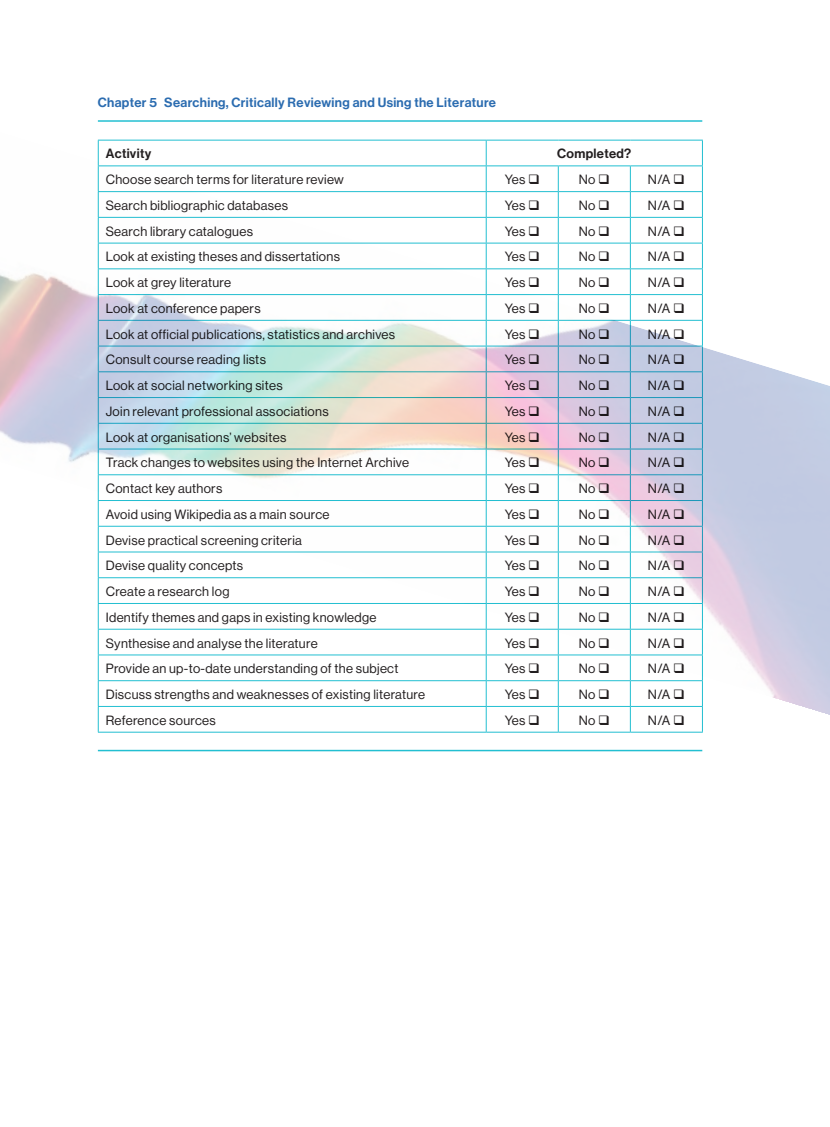
<style>
.page{position:relative;width:830px;height:1127px;background:#fff}
.page>*{position:absolute;margin:0;border:0;box-sizing:border-box;transform-origin:0 0}
.t1{font:13.2px "Haas Grot Disp 55 Roman";letter-spacing:.025em;color:#231f20}
.t2{font:500 13.2px "Haas Grot Disp 65";letter-spacing:.025em;color:#2b6cb0}
.t3{font:500 13.2px "Haas Grot Disp 65";letter-spacing:.025em;color:#231f20}
</style>
<div class="page">
<hr style="left:98px;top:120px;width:604px;height:2px;background:#23bfd1">
<hr style="left:98px;top:750px;width:604px;height:1px;background:#23bfd1">
<hr style="left:486px;top:732px;width:72px;height:1px;background:#23bfd1">
<hr style="left:558px;top:732px;width:72px;height:1px;background:#23bfd1">
<hr style="left:630px;top:732px;width:72px;height:1px;background:#23bfd1">
<svg style="left:98px;top:717px;width:1px;height:15px"></svg>
<hr style="left:98px;top:732px;width:388px;height:1px;background:#23bfd1">
<svg style="left:485px;top:717px;width:1px;height:15px"></svg>
<svg style="left:557px;top:717px;width:1px;height:15px"></svg>
<svg style="left:629px;top:717px;width:1px;height:15px"></svg>
<svg style="left:701px;top:717px;width:1px;height:15px"></svg>
<img style="left:0;top:121px;width:829px;height:596px">
<p class="t2" style="left:98px;top:94px;width:399px">Chapter 5 Searching, Critically Reviewing and Using the Literature</p>
<p class="t3" style="left:106px;top:146px;width:47px">Activity</p>
<p class="t3" style="left:557px;top:146px;width:76px">Completed?</p>
<p class="t1" style="left:106px;top:172px;width:239px">Choose search terms for literature review</p>
<p class="t1" style="left:504px;top:172px;width:37px">Yes ❑</p>
<p class="t1" style="left:578px;top:172px;width:33px">No ❑</p>
<p class="t1" style="left:647px;top:172px;width:38px">N/A ❑</p>
<p class="t1" style="left:106px;top:198px;width:184px">Search bibliographic databases</p>
<p class="t1" style="left:504px;top:198px;width:37px">Yes ❑</p>
<p class="t1" style="left:578px;top:198px;width:33px">No ❑</p>
<p class="t1" style="left:647px;top:198px;width:38px">N/A ❑</p>
<p class="t1" style="left:106px;top:223px;width:149px">Search library catalogues</p>
<p class="t1" style="left:504px;top:223px;width:37px">Yes ❑</p>
<p class="t1" style="left:578px;top:223px;width:33px">No ❑</p>
<p class="t1" style="left:647px;top:223px;width:38px">N/A ❑</p>
<p class="t1" style="left:106px;top:249px;width:236px">Look at existing theses and dissertations</p>
<p class="t1" style="left:504px;top:249px;width:37px">Yes ❑</p>
<p class="t1" style="left:578px;top:249px;width:33px">No ❑</p>
<p class="t1" style="left:647px;top:249px;width:38px">N/A ❑</p>
<p class="t1" style="left:106px;top:275px;width:127px">Look at grey literature</p>
<p class="t1" style="left:504px;top:275px;width:37px">Yes ❑</p>
<p class="t1" style="left:578px;top:275px;width:33px">No ❑</p>
<p class="t1" style="left:647px;top:275px;width:38px">N/A ❑</p>
<p class="t1" style="left:106px;top:301px;width:156px">Look at conference papers</p>
<p class="t1" style="left:504px;top:301px;width:37px">Yes ❑</p>
<p class="t1" style="left:578px;top:301px;width:33px">No ❑</p>
<p class="t1" style="left:647px;top:301px;width:38px">N/A ❑</p>
<p class="t1" style="left:106px;top:326px;width:291px">Look at official publications, statistics and archives</p>
<p class="t1" style="left:504px;top:326px;width:37px">Yes ❑</p>
<p class="t1" style="left:578px;top:326px;width:33px">No ❑</p>
<p class="t1" style="left:647px;top:326px;width:38px">N/A ❑</p>
<p class="t1" style="left:106px;top:352px;width:162px">Consult course reading lists</p>
<p class="t1" style="left:504px;top:352px;width:37px">Yes ❑</p>
<p class="t1" style="left:578px;top:352px;width:33px">No ❑</p>
<p class="t1" style="left:647px;top:352px;width:38px">N/A ❑</p>
<p class="t1" style="left:106px;top:378px;width:178px">Look at social networking sites</p>
<p class="t1" style="left:504px;top:378px;width:37px">Yes ❑</p>
<p class="t1" style="left:578px;top:378px;width:33px">No ❑</p>
<p class="t1" style="left:647px;top:378px;width:38px">N/A ❑</p>
<p class="t1" style="left:106px;top:404px;width:224px">Join relevant professional associations</p>
<p class="t1" style="left:504px;top:404px;width:37px">Yes ❑</p>
<p class="t1" style="left:578px;top:404px;width:33px">No ❑</p>
<p class="t1" style="left:647px;top:404px;width:38px">N/A ❑</p>
<p class="t1" style="left:106px;top:429px;width:182px">Look at organisations’ websites</p>
<p class="t1" style="left:504px;top:429px;width:37px">Yes ❑</p>
<p class="t1" style="left:578px;top:429px;width:33px">No ❑</p>
<p class="t1" style="left:647px;top:429px;width:38px">N/A ❑</p>
<p class="t1" style="left:106px;top:455px;width:305px">Track changes to websites using the Internet Archive</p>
<p class="t1" style="left:504px;top:455px;width:37px">Yes ❑</p>
<p class="t1" style="left:578px;top:455px;width:33px">No ❑</p>
<p class="t1" style="left:647px;top:455px;width:38px">N/A ❑</p>
<p class="t1" style="left:106px;top:481px;width:118px">Contact key authors</p>
<p class="t1" style="left:504px;top:481px;width:37px">Yes ❑</p>
<p class="t1" style="left:578px;top:481px;width:33px">No ❑</p>
<p class="t1" style="left:647px;top:481px;width:38px">N/A ❑</p>
<p class="t1" style="left:106px;top:507px;width:225px">Avoid using Wikipedia as a main source</p>
<p class="t1" style="left:504px;top:507px;width:37px">Yes ❑</p>
<p class="t1" style="left:578px;top:507px;width:33px">No ❑</p>
<p class="t1" style="left:647px;top:507px;width:38px">N/A ❑</p>
<p class="t1" style="left:106px;top:532px;width:197px">Devise practical screening criteria</p>
<p class="t1" style="left:504px;top:532px;width:37px">Yes ❑</p>
<p class="t1" style="left:578px;top:532px;width:33px">No ❑</p>
<p class="t1" style="left:647px;top:532px;width:38px">N/A ❑</p>
<p class="t1" style="left:106px;top:558px;width:139px">Devise quality concepts</p>
<p class="t1" style="left:504px;top:558px;width:37px">Yes ❑</p>
<p class="t1" style="left:578px;top:558px;width:33px">No ❑</p>
<p class="t1" style="left:647px;top:558px;width:38px">N/A ❑</p>
<p class="t1" style="left:106px;top:584px;width:125px">Create a research log</p>
<p class="t1" style="left:504px;top:584px;width:37px">Yes ❑</p>
<p class="t1" style="left:578px;top:584px;width:33px">No ❑</p>
<p class="t1" style="left:647px;top:584px;width:38px">N/A ❑</p>
<p class="t1" style="left:106px;top:610px;width:272px">Identify themes and gaps in existing knowledge</p>
<p class="t1" style="left:504px;top:610px;width:37px">Yes ❑</p>
<p class="t1" style="left:578px;top:610px;width:33px">No ❑</p>
<p class="t1" style="left:647px;top:610px;width:38px">N/A ❑</p>
<p class="t1" style="left:106px;top:635px;width:213px">Synthesise and analyse the literature</p>
<p class="t1" style="left:504px;top:635px;width:37px">Yes ❑</p>
<p class="t1" style="left:578px;top:635px;width:33px">No ❑</p>
<p class="t1" style="left:647px;top:635px;width:38px">N/A ❑</p>
<p class="t1" style="left:106px;top:661px;width:294px">Provide an up-to-date understanding of the subject</p>
<p class="t1" style="left:504px;top:661px;width:37px">Yes ❑</p>
<p class="t1" style="left:578px;top:661px;width:33px">No ❑</p>
<p class="t1" style="left:647px;top:661px;width:38px">N/A ❑</p>
<p class="t1" style="left:106px;top:687px;width:321px">Discuss strengths and weaknesses of existing literature</p>
<p class="t1" style="left:504px;top:687px;width:37px">Yes ❑</p>
<p class="t1" style="left:578px;top:687px;width:33px">No ❑</p>
<p class="t1" style="left:647px;top:687px;width:38px">N/A ❑</p>
<p class="t1" style="left:106px;top:712px;width:111px">Reference sources</p>
<p class="t1" style="left:504px;top:712px;width:37px">Yes ❑</p>
<p class="t1" style="left:578px;top:712px;width:33px">No ❑</p>
<p class="t1" style="left:647px;top:712px;width:38px">N/A ❑</p>
</div>
